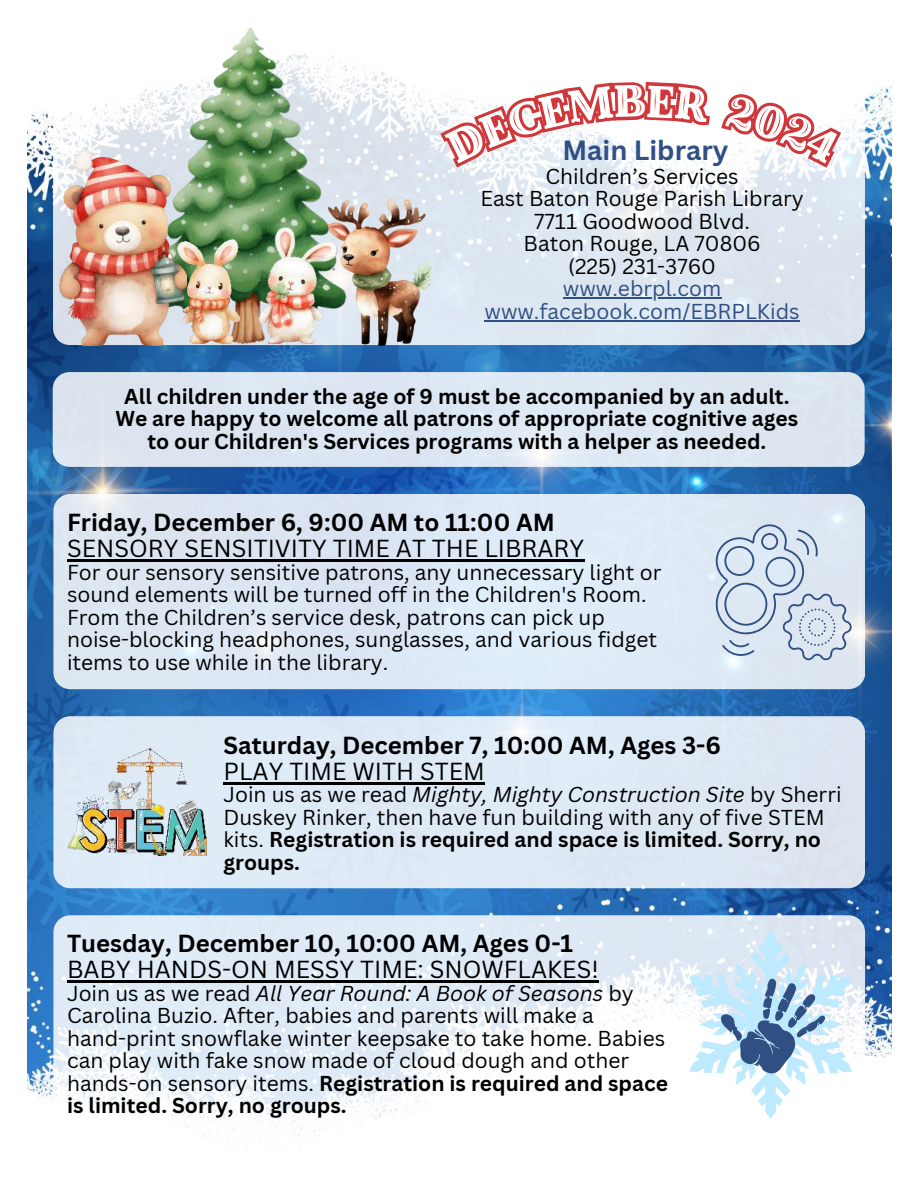
<style>
.page{position:relative;width:918px;height:1188px;background:#fff}
.page>*{position:absolute;margin:0;border:0;box-sizing:border-box;transform-origin:0 0}
.t1{font:700 27px "Canva Sans";color:#304f83}
.t2{font:700 24px "Canva Sans";color:#000}
.t3{font:24px "Canva Sans";color:#000}
.t4{font:21px/22.5px "Canva Sans";color:#000}
.t5{font:700 21px/22.5px "Canva Sans";color:#000;text-align:center}
.t6{font:21px/22.5px "Canva Sans";color:#304f83;text-align:center}
.s1{font-style:italic}
.s2{font-weight:700}
</style>
<div class="page">
<img style="left:27px;top:86px;width:865px;height:1014px">
<div style="left:53px;top:716px;width:812px;height:172px;background:#deeaf5;border-radius:17px"></div>
<svg style="left:53px;top:60px;width:811px;height:285px;fill:#dde7f1"></svg>
<svg style="left:53px;top:915px;width:812px;height:246px"></svg>
<div style="left:53px;top:494px;width:812px;height:195px;background:#dde8f4"></div>
<svg style="left:715px;top:524px;width:137px;height:136px;background:#cad6e6"></svg>
<div style="left:53px;top:372px;width:812px;height:95px;background:#dce6f2"></div>
<img style="left:67px;top:749px;width:140px;height:106px">
<svg style="left:689px;top:930px;width:163px;height:189px"></svg>
<img style="left:326px;top:198px;width:107px;height:147px">
<img style="left:146px;top:27px;width:200px;height:317px">
<img style="left:255px;top:228px;width:82px;height:116px">
<img style="left:59px;top:150px;width:128px;height:195px">
<img style="left:178px;top:240px;width:62px;height:103px">
<hr style="left:67px;top:981px;width:532px;height:2px;background:#000">
<hr style="left:563px;top:298px;width:158px;height:1px;background:#304f83">
<hr style="left:485px;top:320px;width:315px;height:1px;background:#304f83">
<hr style="left:67px;top:560px;width:517px;height:2px;background:#000">
<hr style="left:223px;top:782px;width:262px;height:2px;background:#000">
<svg style="left:401px;top:60px;width:486px;height:166px"></svg>
<p class="t1" style="left:562px;top:134px;width:168px">Main Library</p>
<p class="t4" style="left:481px;top:165px;width:325px;text-align:center">Children’s Services<br>East Baton Rouge Parish Library<br>7711 Goodwood Blvd.<br>Baton Rouge, LA 70806<br>(225) 231-3760</p>
<p class="t6" style="left:485px;top:278px;width:317px">www.ebrpl.com www.facebook.com/EBRPLKids</p>
<p class="t5" style="left:115px;top:385px;width:684px">All children under the age of 9 must be accompanied by an adult.<br>We are happy to welcome all patrons of appropriate cognitive ages to our Children's Services programs with a helper as needed.</p>
<p class="t2" style="left:67px;top:508px;width:489px">Friday, December 6, 9:00 AM to 11:00 AM</p>
<p class="t3" style="left:67px;top:534px;width:519px">SENSORY SENSITIVITY TIME AT THE LIBRARY</p>
<p class="t4" style="left:67px;top:561px;width:596px">For our sensory sensitive patrons, any unnecessary light or sound elements will be turned off in the Children's Room.<br>From the Children’s service desk, patrons can pick up noise-blocking headphones, sunglasses, and various fidget items to use while in the library.</p>
<p class="t2" style="left:223px;top:731px;width:499px">Saturday, December 7, 10:00 AM, Ages 3-6</p>
<p class="t3" style="left:223px;top:757px;width:263px">PLAY TIME WITH STEM</p>
<p class="t4" style="left:223px;top:784px;width:620px">Join us as we read <span class="s1">Mighty, Mighty Construction Site</span> by Sherri Duskey Rinker, then have fun building with any of five STEM kits. <span class="s2">Registration is required and space is limited. Sorry, no groups.</span></p>
<p class="t2" style="left:67px;top:929px;width:508px">Tuesday, December 10, 10:00 AM, Ages 0-1</p>
<p class="t3" style="left:67px;top:955px;width:533px">BABY HANDS-ON MESSY TIME: SNOWFLAKES!</p>
<p class="t4" style="left:67px;top:982px;width:602px">Join us as we read <span class="s1">All Year Round: A Book of Seasons</span> by Carolina Buzio. After, babies and parents will make a hand-print snowflake winter keepsake to take home. Babies can play with fake snow made of cloud dough and other hands-on sensory items. <span class="s2">Registration is required and space is limited. Sorry, no groups.</span></p>
</div>
